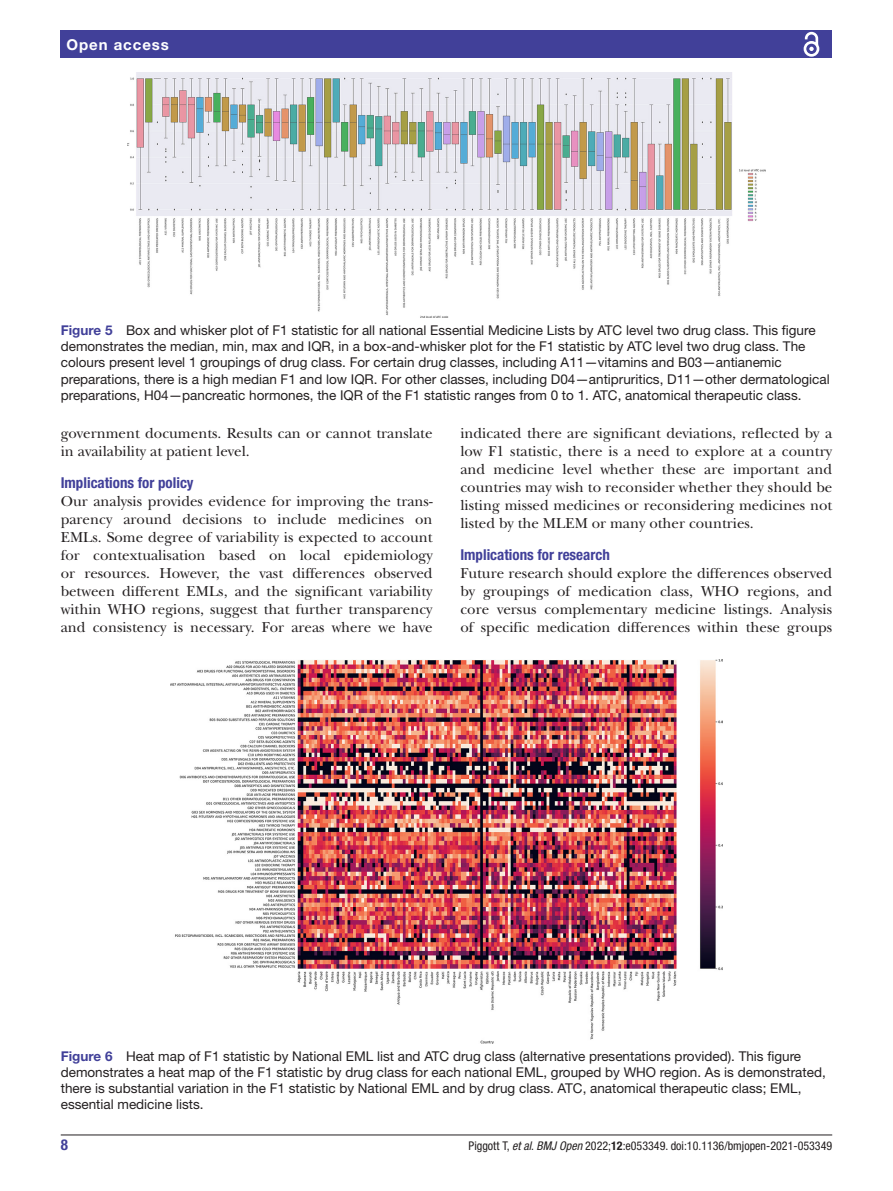
<style>
.page{position:relative;width:893px;height:1191px;background:#fff}
.page>*{position:absolute;margin:0;border:0;box-sizing:border-box;transform-origin:0 0}
.t1{font:15px/18px "New Baskerville";color:#231f20;text-align:justify}
.t2{font:700 condensed 15px "Helvetica Neue LT Std";color:#414099}
.t3{font:700 15px "Helvetica Neue LT Std";letter-spacing:.065em;color:#fff}
.t4{font:13.5px/16.2px "Helvetica Neue LT Std";color:#231f20}
.t5{font:condensed 12px "Helvetica Neue LT Std";color:#231f20}
.s1{font-weight:700;color:#414099}
.s2{font-style:italic}
.s3{font-weight:700}
</style>
<div class="page">
<hr style="left:61px;top:1134px;width:771px;height:1px;background:#231f20">
<div style="left:61px;top:31px;width:771px;height:27px;background:#414099"></div>
<svg style="left:803px;top:31px;width:17px;height:26px"></svg>
<img style="left:128px;top:73px;width:637px;height:244px">
<img style="left:170px;top:659px;width:553px;height:384px">
<p class="t3" style="left:66px;top:35px;width:104px">Open access</p>
<p class="t4" style="left:61px;top:322px;width:770px"><span class="s1">Figure 5</span> Box and whisker plot of F1 statistic for all national Essential Medicine Lists by ATC level two drug class. This figure demonstrates the median, min, max and IQR, in a box-and-whisker plot for the F1 statistic by ATC level two drug class. The colours present level 1 groupings of drug class. For certain drug classes, including A11—vitamins and B03—antianemic preparations, there is a high median F1 and low IQR. For other classes, including D04—antipruritics, D11—other dermatological preparations, H04—pancreatic hormones, the IQR of the F1 statistic ranges from 0 to 1. ATC, anatomical therapeutic class.</p>
<p class="t1" style="left:61px;top:423px;width:373px;line-height:18.6px">government documents. Results can or cannot translate in availability at patient level.</p>
<p class="t2" style="left:61px;top:473px;width:134px">Implications for policy</p>
<p class="t1" style="left:61px;top:492px;width:373px">Our analysis provides evidence for improving the trans&shy;parency around decisions to include medicines on EMLs. Some degree of variability is expected to account for contextualisation based on local epidemiology or resources. However, the vast differences observed between different EMLs, and the significant variability within WHO regions, suggest that further transparency and consistency is necessary. For areas where we have</p>
<p class="t1" style="left:460px;top:424px;width:373px">indicated there are significant deviations, reflected by a low F1 statistic, there is a need to explore at a country and medicine level whether these are important and countries may wish to reconsider whether they should be listing missed medicines or reconsidering medicines not listed by the MLEM or many other countries.</p>
<p class="t2" style="left:460px;top:545px;width:151px">Implications for research</p>
<p class="t1" style="left:460px;top:564px;width:373px">Future research should explore the differences observed by groupings of medication class, WHO regions, and core versus complementary medicine listings. Analysis of specific medication differences within these groups</p>
<p class="t4" style="left:61px;top:1047px;width:766px"><span class="s1">Figure 6</span> Heat map of F1 statistic by National EML list and ATC drug class (alternative presentations provided). This figure demonstrates a heat map of the F1 statistic by drug class for each national EML, grouped by WHO region. As is demonstrated, there is substantial variation in the F1 statistic by National EML and by drug class. ATC, anatomical therapeutic class; EML, essential medicine lists.</p>
<p class="t2" style="left:61px;top:1135px;width:9px">8</p>
<p class="t5" style="left:469px;top:1138px;width:365px">Piggott T, <span class="s2">et al</span>. <span class="s2">BMJ Open</span> 2022;<span class="s3">12</span>:e053349. doi:10.1136/bmjopen-2021-053349</p>
</div>
